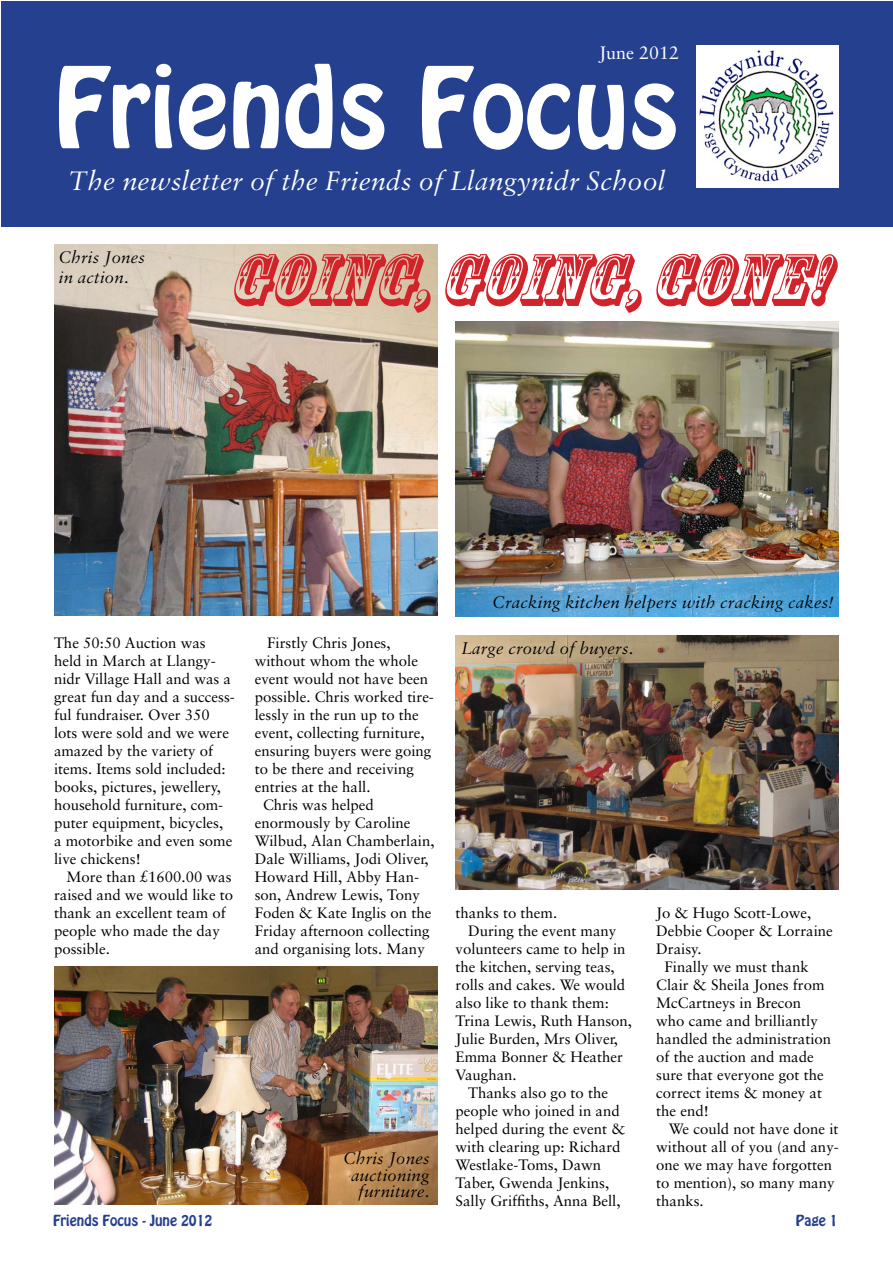
<style>
.page{position:relative;width:893px;height:1263px;background:#fff}
.page>*{position:absolute;margin:0;border:0;box-sizing:border-box;transform-origin:0 0}
.t1{font:99px "Hobo Std";color:#fff}
.t2{font:italic 69px "Rosewood Std";color:#d2232a}
.t3{font:italic 28.5px "M Sabon";color:#fff}
.t4{font:italic 18px/16.5px "M Sabon";color:#000}
.t5{font:18px "Sabon";color:#fff}
.t6{font:15px/18px "Sabon";color:#000}
.t7{font:13.5px "Hobo Std";color:#25408f}
</style>
<div class="page">
<div style="left:1px;top:1px;width:891px;height:226px;background:#25408f"></div>
<img style="left:697px;top:45px;width:142px;height:142px">
<img style="left:455px;top:635px;width:384px;height:255px">
<img style="left:455px;top:321px;width:384px;height:296px">
<img style="left:54px;top:967px;width:384px;height:238px">
<img style="left:54px;top:245px;width:384px;height:370px">
<p class="t5" style="left:599px;top:42px;width:82px">June 2012</p>
<h1 class="t1" style="left:54px;top:39px;width:627px">Friends Focus</h1>
<h3 class="t3" style="left:68px;top:165px;width:599px">The newsletter of the Friends of Llangynidr School</h3>
<p class="t4" style="left:59px;top:248px;width:88px;line-height:19.5px">Chris Jones in action.</p>
<h2 class="t2" style="left:227px;top:239px;width:627px">GOING,GOING,GONE!</h2>
<p class="t6" style="left:54px;top:634px;width:182px">The 50:50 Auction was held in March at Llangy&shy;nidr Village Hall and was a great fun day and a success&shy;ful fundraiser. Over 350 lots were sold and we were amazed by the variety of items. Items sold included: books, pictures, jewellery, household furniture, com&shy;puter equipment, bicycles,<br>a motorbike and even some live chickens!</p>
<p class="t6" style="left:54px;top:868px;width:181px;text-indent:13px">More than £1600.00 was raised and we would like to thank an excellent team of people who made the day possible.</p>
<p class="t6" style="left:267px;top:634px;width:125px">Firstly Chris Jones,</p>
<p class="t6" style="left:255px;top:652px;width:165px">without whom the whole</p>
<p class="t6" style="left:255px;top:670px;width:175px">event would not have been</p>
<p class="t6" style="left:255px;top:688px;width:181px">possible. Chris worked tire-</p>
<p class="t6" style="left:255px;top:706px;width:166px">lessly in the run up to the</p>
<p class="t6" style="left:255px;top:724px;width:172px">event, collecting furniture,</p>
<p class="t6" style="left:255px;top:742px;width:178px">ensuring buyers were going</p>
<p class="t6" style="left:255px;top:760px;width:161px">to be there and receiving</p>
<p class="t6" style="left:255px;top:778px;width:117px">entries at the hall.</p>
<p class="t6" style="left:263px;top:796px;width:112px">Chris was helped</p>
<p class="t6" style="left:255px;top:814px;width:157px">enormously by Caroline</p>
<p class="t6" style="left:255px;top:832px;width:181px">Wilbud, Alan Chamberlain,</p>
<p class="t6" style="left:255px;top:850px;width:175px">Dale Williams, Jodi Oliver,</p>
<p class="t6" style="left:255px;top:868px;width:166px">Howard Hill, Abby Han-</p>
<p class="t6" style="left:255px;top:886px;width:167px">son, Andrew Lewis, Tony</p>
<p class="t6" style="left:255px;top:904px;width:178px">Foden &amp; Kate Inglis on the</p>
<p class="t6" style="left:255px;top:922px;width:177px">Friday afternoon collecting</p>
<p class="t6" style="left:255px;top:940px;width:172px">and organising lots. Many</p>
<p class="t4" style="left:343px;top:1150px;width:88px;text-align:right">Chris Jones auctioning furniture.</p>
<p class="t4" style="left:492px;top:594px;width:342px">Cracking kitchen helpers with cracking cakes!</p>
<p class="t4" style="left:461px;top:640px;width:173px">Large crowd of buyers.</p>
<p class="t6" style="left:455px;top:904px;width:103px">thanks to them.</p>
<p class="t6" style="left:468px;top:922px;width:150px">During the event many</p>
<p class="t6" style="left:455px;top:940px;width:172px">volunteers came to help in</p>
<p class="t6" style="left:455px;top:958px;width:161px">the kitchen, serving teas,</p>
<p class="t6" style="left:455px;top:976px;width:171px">rolls and cakes. We would</p>
<p class="t6" style="left:455px;top:994px;width:155px">also like to thank them:</p>
<p class="t6" style="left:455px;top:1012px;width:178px">Trina Lewis, Ruth Hanson,</p>
<p class="t6" style="left:455px;top:1030px;width:164px">Julie Burden, Mrs Oliver,</p>
<p class="t6" style="left:455px;top:1048px;width:169px">Emma Bonner &amp; Heather</p>
<p class="t6" style="left:455px;top:1066px;width:63px">Vaughan.</p>
<p class="t6" style="left:468px;top:1084px;width:142px">Thanks also go to the</p>
<p class="t6" style="left:455px;top:1102px;width:166px">people who joined in and</p>
<p class="t6" style="left:455px;top:1120px;width:172px">helped during the event &amp;</p>
<p class="t6" style="left:455px;top:1138px;width:167px">with clearing up: Richard</p>
<p class="t6" style="left:455px;top:1156px;width:147px">Westlake-Toms, Dawn</p>
<p class="t6" style="left:455px;top:1174px;width:155px">Taber, Gwenda Jenkins,</p>
<p class="t6" style="left:455px;top:1192px;width:167px">Sally Griffiths, Anna Bell,</p>
<p class="t6" style="left:656px;top:904px;width:157px">Jo &amp; Hugo Scott-Lowe,</p>
<p class="t6" style="left:656px;top:922px;width:178px">Debbie Cooper &amp; Lorraine</p>
<p class="t6" style="left:656px;top:940px;width:47px">Draisy.</p>
<p class="t6" style="left:665px;top:958px;width:146px">Finally we must thank</p>
<p class="t6" style="left:656px;top:976px;width:170px">Clair &amp; Sheila Jones from</p>
<p class="t6" style="left:656px;top:994px;width:147px">McCartneys in Brecon</p>
<p class="t6" style="left:656px;top:1012px;width:163px">who came and brilliantly</p>
<p class="t6" style="left:656px;top:1030px;width:177px">handled the administration</p>
<p class="t6" style="left:656px;top:1048px;width:159px">of the auction and made</p>
<p class="t6" style="left:656px;top:1066px;width:169px">sure that everyone got the</p>
<p class="t6" style="left:656px;top:1084px;width:167px">correct items &amp; money at</p>
<p class="t6" style="left:656px;top:1102px;width:54px">the end!</p>
<p class="t6" style="left:669px;top:1120px;width:171px">We could not have done it</p>
<p class="t6" style="left:656px;top:1138px;width:184px">without all of you (and any-</p>
<p class="t6" style="left:656px;top:1156px;width:177px">one we may have forgotten</p>
<p class="t6" style="left:656px;top:1174px;width:180px">to mention), so many many</p>
<p class="t6" style="left:656px;top:1192px;width:49px">thanks.</p>
<p class="t7" style="left:53px;top:1211px;width:161px">Friends Focus - June 2012</p>
<p class="t7" style="left:796px;top:1211px;width:43px">Page 1</p>
</div>
